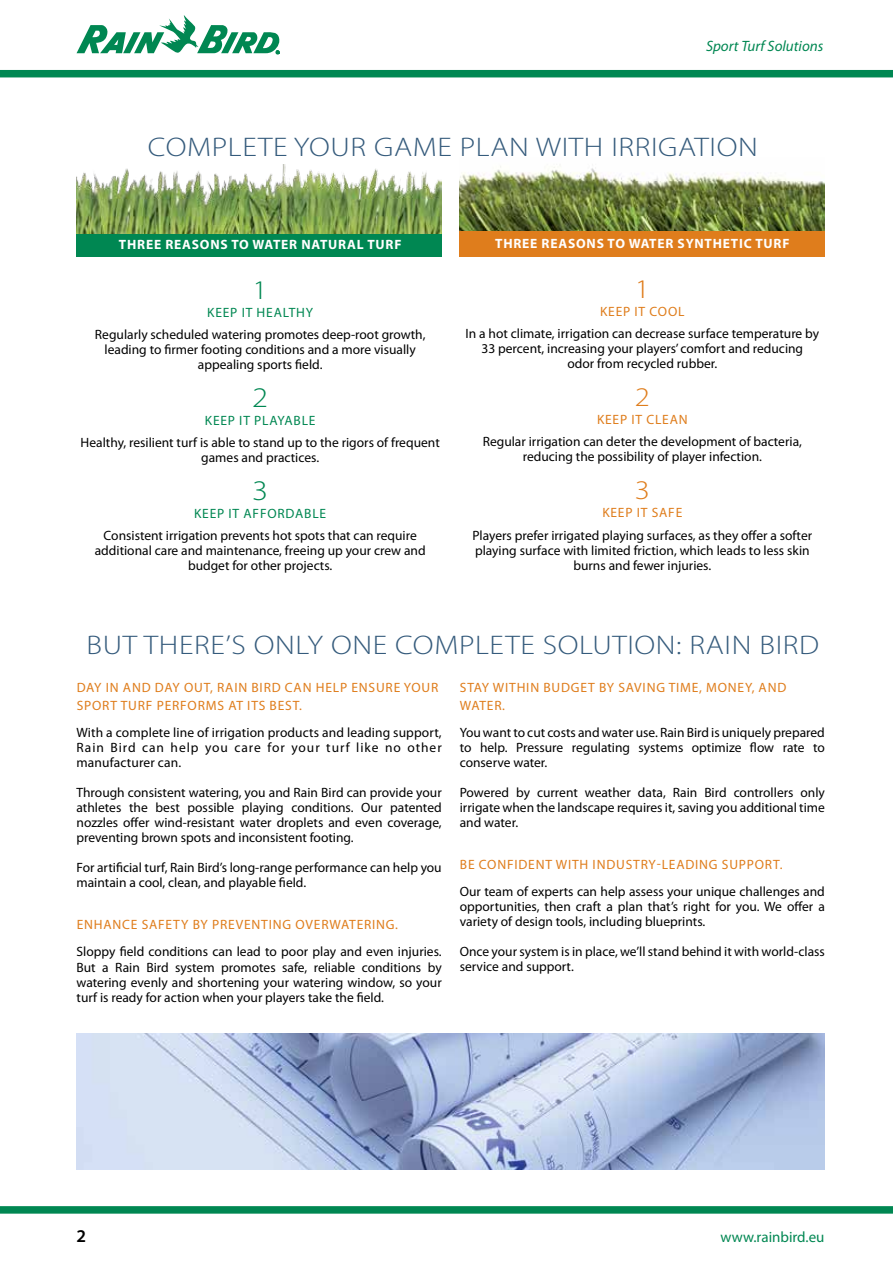
<style>
.page{position:relative;width:893px;height:1263px;background:#fff}
.page>*{position:absolute;margin:0;border:0;box-sizing:border-box;transform-origin:0 0}
.t1{font:300 28.5px "Myriad Pro";color:#008752;scale:1.15 1}
.t2{font:300 27px "Myriad Pro";letter-spacing:.02em;color:#355b7c;scale:1.15 1}
.t3{font:300 27px "Myriad Pro";color:#df7d1c;scale:1.15 1}
.t4{font:300 27px "Myriad Pro";color:#008752;scale:1.15 1}
.t5{font:600 18px "Myriad Pro";color:#000}
.t6{font:italic 15px "Myriad Pro";color:#008752}
.t7{font:15px "Myriad Pro";color:#008752}
.t8{font:13.5px/15px "Myriad Pro";color:#000;text-align:center}
.t9{font:13.5px/18.1px "Myriad Pro";letter-spacing:.06em;color:#df7d1c}
.t10{font:700 13.5px "Myriad Pro";letter-spacing:.06em;color:#fff}
.t11{font:13.5px "Myriad Pro";letter-spacing:.06em;color:#008752}
</style>
<div class="page">
<div style="left:0;top:70px;width:893px;height:7px;background:#008752"></div>
<div style="left:0;top:1206px;width:893px;height:7px;background:#008752"></div>
<svg style="left:77px;top:15px;width:203px;height:39px"></svg>
<img style="left:460px;top:166px;width:365px;height:65px">
<div style="left:77px;top:231px;width:365px;height:26px;background:#008752"></div>
<div style="left:460px;top:231px;width:365px;height:26px;background:#df7d1c"></div>
<img style="left:77px;top:165px;width:365px;height:69px">
<img style="left:77px;top:1033px;width:748px;height:136px">
<p class="t6" style="left:706px;top:37px;width:119px">Sport Turf Solutions</p>
<h2 class="t2" style="left:148px;top:131px;width:532px">COMPLETE YOUR GAME PLAN WITH IRRIGATION</h2>
<p class="t10" style="left:119px;top:236px;width:284px">THREE REASONS TO WATER NATURAL TURF</p>
<h2 class="t4" style="left:253px;top:274px;width:15px">1</h2>
<p class="t11" style="left:207px;top:304px;width:107px">KEEP IT HEALTHY</p>
<p class="t8" style="left:95px;top:327px;width:332px">Regularly scheduled watering promotes deep-root growth, leading to firmer footing conditions and a more visually appealing sports field.</p>
<h1 class="t1" style="left:252px;top:380px;width:15px">2</h1>
<p class="t11" style="left:205px;top:412px;width:112px">KEEP IT PLAYABLE</p>
<p class="t8" style="left:81px;top:435px;width:361px">Healthy, resilient turf is able to stand up to the rigors of frequent games and practices.</p>
<h1 class="t1" style="left:252px;top:473px;width:15px">3</h1>
<p class="t11" style="left:194px;top:505px;width:134px">KEEP IT AFFORDABLE</p>
<p class="t8" style="left:95px;top:528px;width:332px">Consistent irrigation prevents hot spots that can require additional care and maintenance, freeing up your crew and budget for other projects.</p>
<p class="t10" style="left:495px;top:235px;width:296px">THREE REASONS TO WATER SYNTHETIC TURF</p>
<h2 class="t3" style="left:635px;top:272px;width:15px">1</h2>
<p class="t9" style="left:600px;top:302px;width:86px">KEEP IT COOL</p>
<p class="t8" style="left:465px;top:326px;width:355px">In a hot climate, irrigation can decrease surface temperature by<br>33 percent, increasing your players’ comfort and reducing<br>odor from recycled rubber.</p>
<h2 class="t3" style="left:635px;top:380px;width:15px">2</h2>
<p class="t9" style="left:597px;top:410px;width:92px">KEEP IT CLEAN</p>
<p class="t8" style="left:483px;top:434px;width:321px">Regular irrigation can deter the development of bacteria, reducing the possibility of player infection.</p>
<h2 class="t3" style="left:635px;top:474px;width:15px">3</h2>
<p class="t9" style="left:602px;top:503px;width:81px">KEEP IT SAFE</p>
<p class="t8" style="left:472px;top:527px;width:341px">Players prefer irrigated playing surfaces, as they offer a softer playing surface with limited friction, which leads to less skin burns and fewer injuries.</p>
<h2 class="t2" style="left:87px;top:629px;width:638px">BUT THERE’S ONLY ONE COMPLETE SOLUTION: RAIN BIRD</h2>
<p class="t9" style="left:460px;top:678px;width:328px">STAY WITHIN BUDGET BY SAVING TIME, MONEY, AND<br>WATER.</p>
<p class="t8" style="left:460px;top:724px;width:367px;text-align:justify">You want to cut costs and water use. Rain Bird is uniquely prepared to help. Pressure regulating systems optimize flow rate to conserve water.</p>
<p class="t8" style="left:460px;top:784px;width:367px;text-align:justify">Powered by current weather data, Rain Bird controllers only irrigate when the landscape requires it, saving you additional time and water.</p>
<p class="t9" style="left:460px;top:855px;width:324px">BE CONFIDENT WITH INDUSTRY-LEADING SUPPORT.</p>
<p class="t8" style="left:460px;top:883px;width:367px;text-align:justify">Our team of experts can help assess your unique challenges and opportunities, then craft a plan that’s right for you. We offer a variety of design tools, including blueprints.</p>
<p class="t8" style="left:460px;top:943px;width:367px;text-align:left">Once your system is in place, we’ll stand behind it with world-class service and support.</p>
<p class="t9" style="left:77px;top:678px;width:363px">DAY IN AND DAY OUT, RAIN BIRD CAN HELP ENSURE YOUR<br>SPORT TURF PERFORMS AT ITS BEST.</p>
<p class="t8" style="left:77px;top:724px;width:367px;text-align:justify">With a complete line of irrigation products and leading support, Rain Bird can help you care for your turf like no other manufacturer can.</p>
<p class="t8" style="left:77px;top:784px;width:367px;text-align:justify">Through consistent watering, you and Rain Bird can provide your athletes the best possible playing conditions. Our patented nozzles offer wind-resistant water droplets and even coverage, preventing brown spots and inconsistent footing.</p>
<p class="t8" style="left:77px;top:859px;width:367px;text-align:left">For artificial turf, Rain Bird’s long-range performance can help you maintain a cool, clean, and playable field.</p>
<p class="t9" style="left:77px;top:915px;width:323px">ENHANCE SAFETY BY PREVENTING OVERWATERING.</p>
<p class="t8" style="left:77px;top:943px;width:367px;line-height:16.5px;text-align:left">Sloppy field conditions can lead to poor play and even injuries.<br>But a Rain Bird system promotes safe, reliable conditions by</p>
<p class="t8" style="left:77px;top:975px;width:367px;text-align:left">watering evenly and shortening your watering window, so your turf is ready for action when your players take the field.</p>
<h3 class="t5" style="left:77px;top:1224px;width:11px">2</h3>
<p class="t7" style="left:721px;top:1228px;width:105px">www.rainbird.eu</p>
</div>
